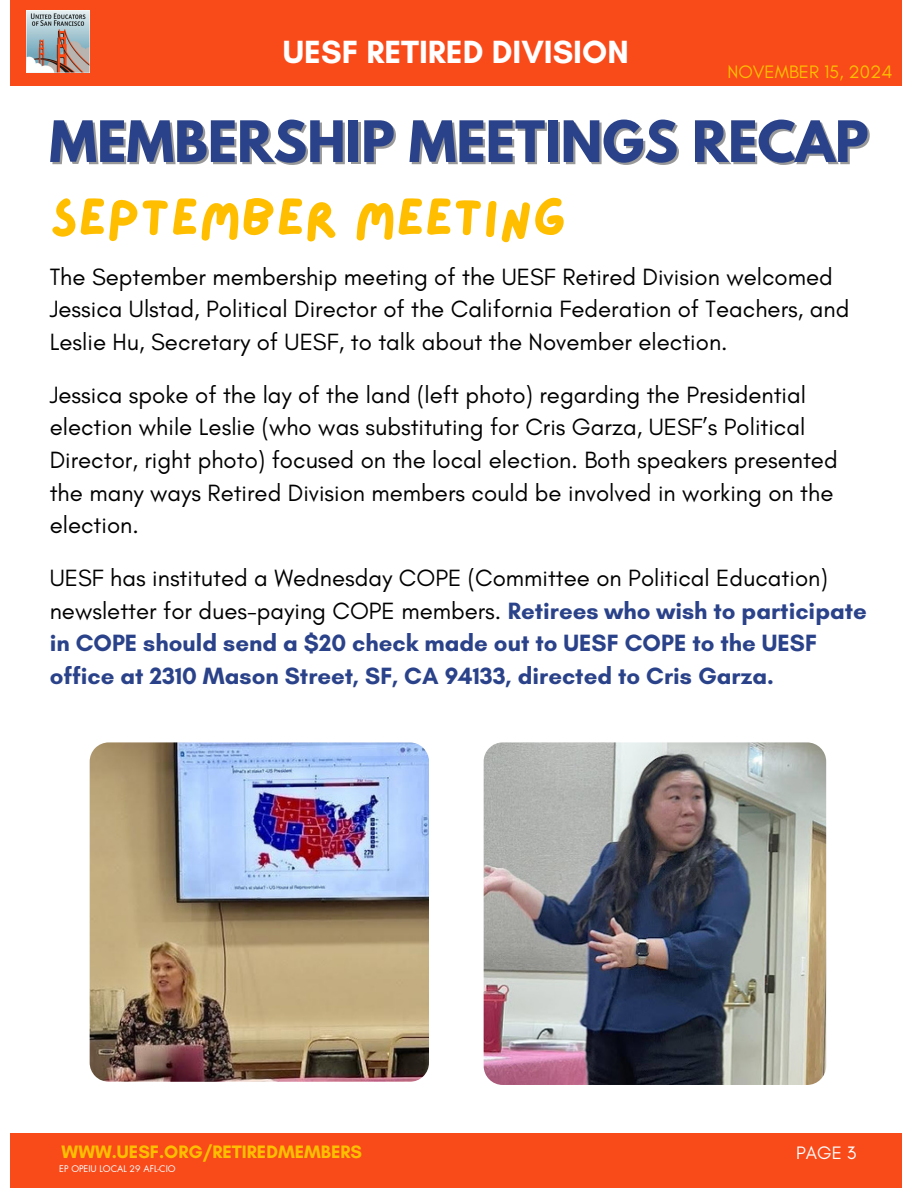
<style>
.page{position:relative;width:918px;height:1188px;background:#fff}
.page>*{position:absolute;margin:0;border:0;box-sizing:border-box;transform-origin:0 0}
.t1{font:52.65px "Lazydog";color:#ffbf00}
.t2{font:700 50.55px "League Spartan";color:#2a4289}
.t3{font:700 32.7px "Glacial Indifference";color:#fff}
.t4{font:24px/32.7px "Glacial Indifference";color:#000}
.t5{font:700 24px/32.7px "Glacial Indifference";color:#2a4289}
.t6{font:700 18.3px "Glacial Indifference";color:#ffbf00}
.t7{font:18.3px "Glacial Indifference";color:#ffbf00}
.t8{font:18.3px "Glacial Indifference";color:#fff}
.t9{font:9px "Futura LT Pro";color:#fff}
.s1{font-weight:400;color:#000}
</style>
<div class="page">
<div style="left:10px;top:0;width:892px;height:86px;background:#f94a1a"></div>
<div style="left:10px;top:1134px;width:892px;height:54px;background:#f94a1a"></div>
<img style="left:90px;top:742px;width:339px;height:340px">
<img style="left:484px;top:742px;width:342px;height:343px;border-radius:19px">
<img style="left:26px;top:11px;width:63px;height:62px">
<h4 class="t3" style="left:283px;top:32px;width:347px">UESF RETIRED DIVISION</h4>
<h4 class="t7" style="left:727px;top:60px;width:167px">NOVEMBER 15, 2024</h4>
<h4 class="t2" style="left:49px;top:116px;width:821px">MEMBERSHIP MEETINGS RECAP</h4>
<h6 class="t1" style="left:50px;top:192px;width:518px">SEPTEMBER MEETING</h6>
<p class="t4" style="left:50px;top:260px;width:801px">The September membership meeting of the UESF Retired Division welcomed<br>Jessica Ulstad, Political Director of the California Federation of Teachers, and<br>Leslie Hu, Secretary of UESF, to talk about the November election.</p>
<h5 class="t4" style="left:50px;top:378px;width:789px">Jessica spoke of the lay of the land (left photo) regarding the Presidential election while Leslie (who was substituting for Cris Garza, UESF’s Political Director, right photo) focused on the local election. Both speakers presented the many ways Retired Division members could be involved in working on the election.</h5>
<p class="t5" style="left:50px;top:561px;width:819px"><span class="s1">UESF has instituted a Wednesday COPE (Committee on Political Education) newsletter for dues-paying COPE members.</span> Retirees who wish to participate in COPE should send a $20 check made out to UESF COPE to the UESF office at 2310 Mason Street, SF, CA 94133, directed to Cris Garza.</p>
<h2 class="t6" style="left:62px;top:1141px;width:302px">WWW.UESF.ORG/RETIREDMEMBERS</h2>
<h1 class="t8" style="left:796px;top:1142px;width:62px">PAGE 3</h1>
<p class="t9" style="left:59px;top:1165px;width:118px">EP OPEIU LOCAL 29 AFL-CIO</p>
</div>
